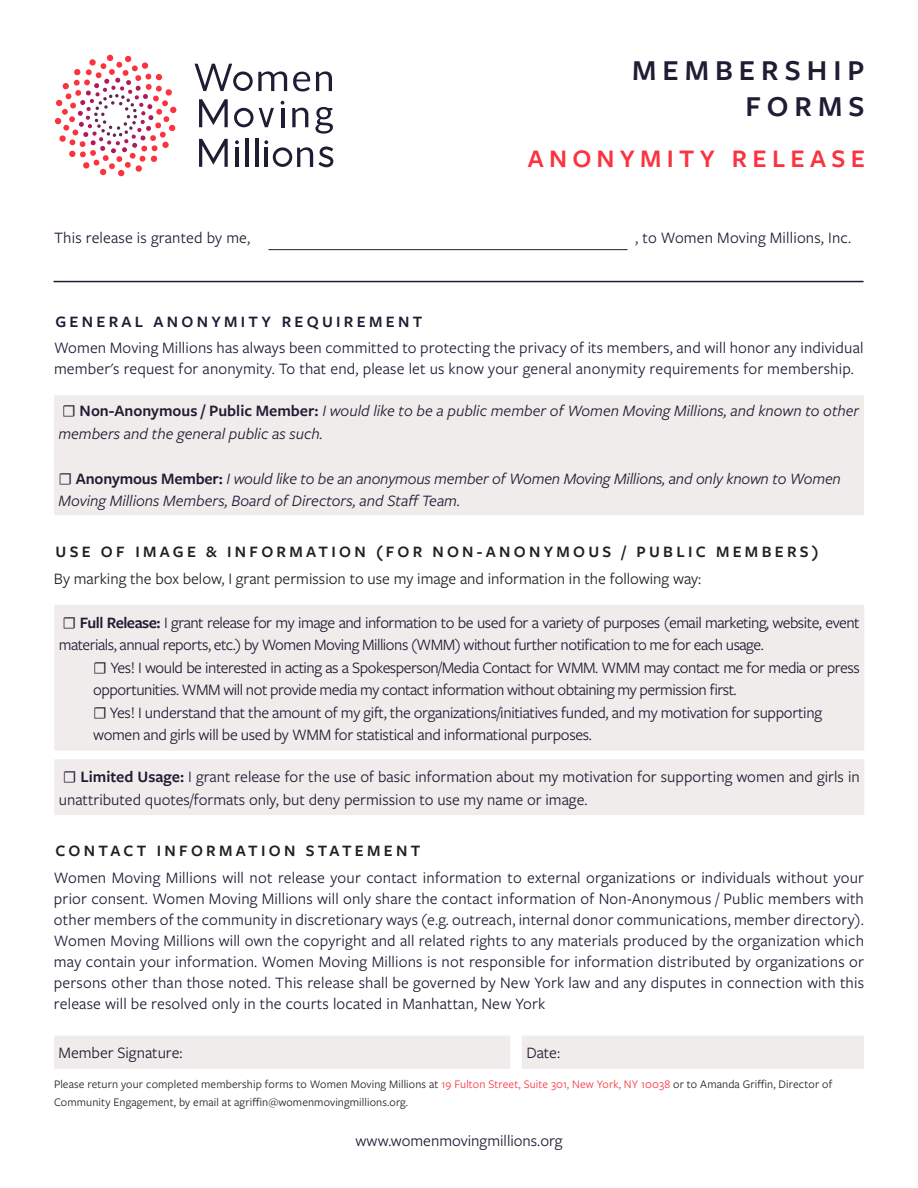
<style>
.page{position:relative;width:918px;height:1188px;background:#fff}
.page>*{position:absolute;margin:0;border:0;box-sizing:border-box;transform-origin:0 0}
.t1{font:600 30px/36px "Freight Sans Pro";letter-spacing:.2em;color:#1f1c34;text-align:right}
.t2{font:600 26.25px "Freight Sans Pro";letter-spacing:.2em;color:#fb333e}
.t3{font:16.5px/21px "Freight Sans Pro";letter-spacing:-.02em;color:#1f1c34}
.t4{font:italic 16.5px/22.5px "Freight Sans Pro";color:#1f1c34}
.t5{font:16.5px/21px "Freight Sans Pro";letter-spacing:.01em;color:#1f1c34}
.t6{font:16.5px/22.5px "Freight Sans Pro";color:#1f1c34}
.t7{font:600 16.5px "Freight Sans Pro";letter-spacing:.2em;color:#231f20}
.t8{font:16.5px "Freight Sans Pro";color:#231f20}
.t9{font:600 16.5px "Freight Sans Pro";letter-spacing:.2em;color:#1f1c34}
.t10{font:12px "Freight Sans Pro";letter-spacing:.01em;color:#231f20}
.s1{font-family:"Minion Pro";font-style:normal}
.s2{font-weight:600;font-style:normal;color:#f0eceb}
.s3{font-weight:600;font-style:normal}
.s4{font-family:"Minion Pro"}
.s5{font-weight:600}
.s6{color:#fb333e}
</style>
<div class="page">
<div style="left:54px;top:1036px;width:456px;height:33px;background:#f0eceb"></div>
<div style="left:522px;top:1036px;width:342px;height:33px;background:#f0eceb"></div>
<hr style="left:268px;top:249px;width:359px;height:1px;background:#231f20">
<div style="left:54px;top:605px;width:810px;height:146px;background:#f0eceb"></div>
<div style="left:54px;top:759px;width:810px;height:56px;background:#f0eceb"></div>
<svg style="left:235px;top:140px;width:4px;height:4px"></svg>
<svg style="left:316px;top:71px;width:16px;height:20px"></svg>
<svg style="left:293px;top:72px;width:17px;height:19px"></svg>
<svg style="left:195px;top:64px;width:92px;height:27px"></svg>
<svg style="left:292px;top:108px;width:16px;height:19px"></svg>
<svg style="left:199px;top:99px;width:29px;height:28px"></svg>
<hr style="left:281px;top:108px;width:3px;height:19px;background:#1f1c34">
<svg style="left:281px;top:101px;width:3px;height:4px"></svg>
<svg style="left:315px;top:107px;width:18px;height:27px"></svg>
<svg style="left:234px;top:108px;width:40px;height:19px"></svg>
<hr style="left:245px;top:139px;width:3px;height:28px;background:#1f1c34">
<hr style="left:255px;top:139px;width:3px;height:28px;background:#1f1c34">
<svg style="left:199px;top:139px;width:29px;height:28px"></svg>
<svg style="left:319px;top:146px;width:14px;height:21px"></svg>
<hr style="left:235px;top:148px;width:4px;height:19px;background:#1f1c34">
<svg style="left:264px;top:140px;width:49px;height:27px"></svg>
<svg style="left:55px;top:55px;width:121px;height:121px"></svg>
<hr style="left:54px;top:281px;width:810px;height:1px;background:#1f1c34">
<div style="left:54px;top:395px;width:810px;height:120px;background:#f0eceb"></div>
<p class="t1" style="left:632px;top:51px;width:234px">MEMBERSHIP<br>FORMS</p>
<p class="t2" style="left:528px;top:141px;width:339px">ANONYMITY RELEASE</p>
<p class="t5" style="left:54px;top:227px;width:198px">This release is granted by me,</p>
<p class="t5" style="left:635px;top:227px;width:217px">, to Women Moving Millions, Inc.</p>
<p class="t9" style="left:56px;top:310px;width:368px">GENERAL ANONYMITY REQUIREMENT</p>
<p class="t5" style="left:54px;top:337px;width:811px">Women Moving Millions has always been committed to protecting the privacy of its members, and will honor any individual member's request for anonymity. To that end, please let us know your general anonymity requirements for membership.</p>
<p class="t4" style="left:59px;top:399px;width:802px"><span class="s1">☐</span> <span class="s2">Non-Anonymous / Public Member:</span> I would like to be a public member of Women Moving Millions, and known to other members and the general public as such.</p>
<p class="t4" style="left:59px;top:467px;width:784px"><span class="s1">☐</span> <span class="s3">Anonymous Member:</span> I would like to be an anonymous member of Women Moving Millions, and only known to Women</p>
<p class="t4" style="left:59px;top:489px;width:403px">Moving Millions Members, Board of Directors, and Staff Team.</p>
<p class="t7" style="left:56px;top:540px;width:765px">USE OF IMAGE &amp; INFORMATION (FOR NON-ANONYMOUS / PUBLIC MEMBERS)</p>
<p class="t8" style="left:54px;top:568px;width:649px">By marking the box below, I grant permission to use my image and information in the following way:</p>
<p class="t3" style="left:59px;top:610px;width:802px;line-height:22.5px"><span class="s4">☐</span> <span class="s5">Full Release:</span> I grant release for my image and information to be used for a variety of purposes (email marketing, website, event materials, annual reports, etc.) by Women Moving Millions (WMM) without further notification to me for each usage.</p>
<p class="t3" style="left:93px;top:655px;width:768px;line-height:22.5px"><span class="s4">☐</span> Yes! I would be interested in acting as a Spokesperson/Media Contact for WMM. WMM may contact me for media or press opportunities. WMM will not provide media my contact information without obtaining my permission first.</p>
<p class="t3" style="left:93px;top:701px;width:730px"><span class="s4">☐</span> Yes! I understand that the amount of my gift, the organizations/initiatives funded, and my motivation for supporting</p>
<p class="t3" style="left:93px;top:724px;width:500px">women and girls will be used by WMM for statistical and informational purposes.</p>
<p class="t6" style="left:59px;top:765px;width:803px"><span class="s4">☐</span> <span class="s5">Limited Usage:</span> I grant release for the use of basic information about my motivation for supporting women and girls in unattributed quotes/formats only, but deny permission to use my name or image.</p>
<p class="t7" style="left:56px;top:839px;width:366px">CONTACT INFORMATION STATEMENT</p>
<p class="t3" style="left:54px;top:867px;width:812px;text-align:justify">Women Moving Millions will not release your contact information to external organizations or individuals without your prior consent. Women Moving Millions will only share the contact information of Non-Anonymous / Public members with other members of the community in discretionary ways (e.g. outreach, internal donor communications, member directory).<br>Women Moving Millions will own the copyright and all related rights to any materials produced by the organization which may contain your information. Women Moving Millions is not responsible for information distributed by organizations or persons other than those noted. This release shall be governed by New York law and any disputes in connection with this release will be resolved only in the courts located in Manhattan, New York</p>
<p class="t6" style="left:58px;top:1041px;width:126px">Member Signature:</p>
<p class="t3" style="left:526px;top:1041px;width:35px">Date:</p>
<p class="t10" style="left:54px;top:1076px;width:780px">Please return your completed membership forms to Women Moving Millions at <span class="s6">19 Fulton Street, Suite 301, New York, NY 10038</span> or to Amanda Griffin, Director of</p>
<p class="t10" style="left:54px;top:1094px;width:356px">Community Engagement, by email at agriffin@womenmovingmillions.org.</p>
<p class="t6" style="left:355px;top:1129px;width:209px">www.womenmovingmillions.org</p>
</div>
